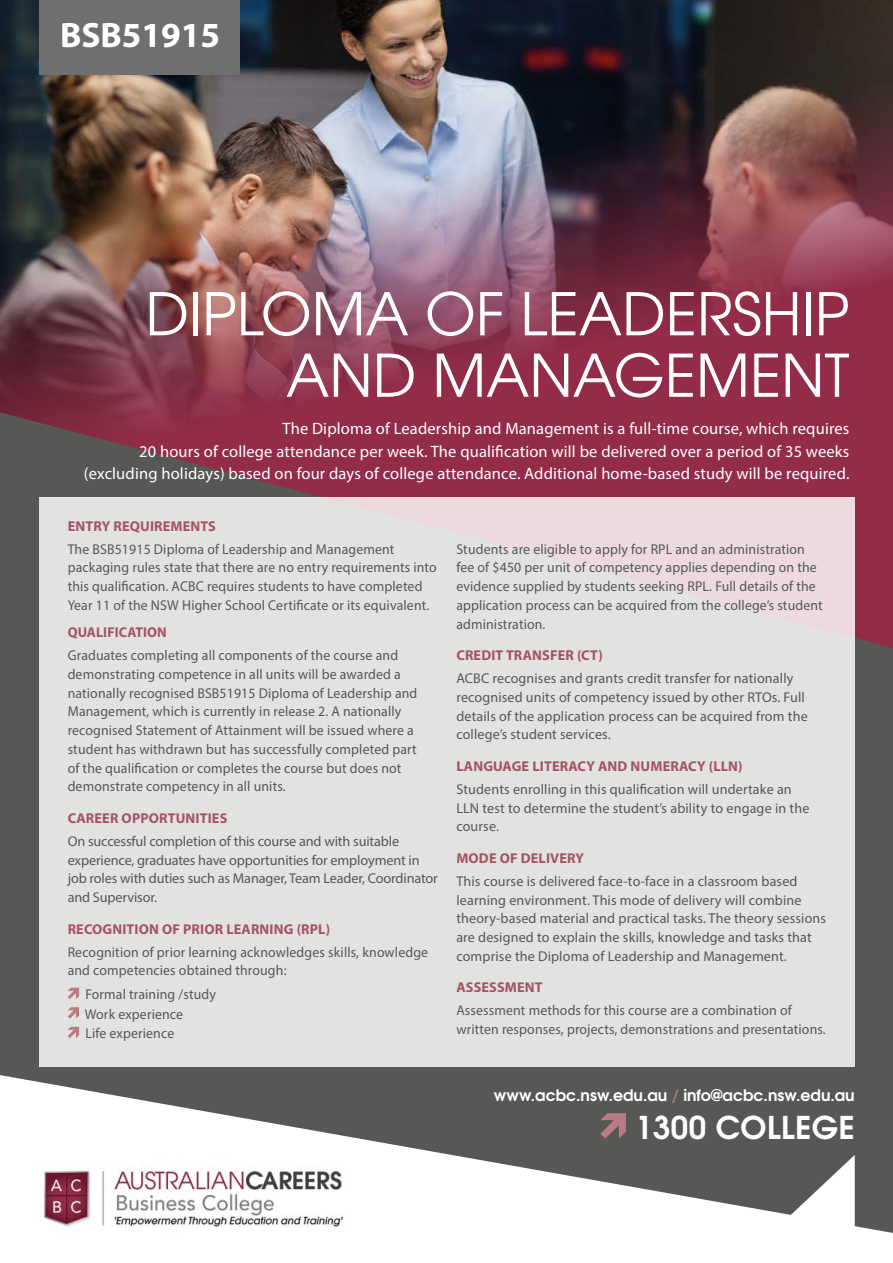
<style>
.page{position:relative;width:893px;height:1263px;background:#fff}
.page>*{position:absolute;margin:0;border:0;box-sizing:border-box;transform-origin:0 0}
.t1{font:58.5px/61.5px "Te X Gyre Adventor";color:#fff;text-align:right}
.t2{font:700 35.4px "Myriad Pro";color:#fff}
.t3{font:700 31.35px "Te X Gyre Adventor";letter-spacing:.01em;color:#fff}
.t4{font:16.5px/22.5px "Myriad Pro";letter-spacing:.01em;color:#fff;text-align:right}
.t5{font:700 15.75px "Te X Gyre Adventor";color:#fff}
.t6{font:14.25px/18.8px "Myriad Pro";letter-spacing:.01em;color:#575756}
.t7{font:14.25px/18.8px "Myriad Pro";letter-spacing:-.01em;color:#575756}
.t8{font:700 14.25px "Myriad Pro";letter-spacing:.01em;color:#a55363}
.s1{color:#ba7b85}
</style>
<div class="page">
<div style="left:0;top:648px;width:893px;height:427px;background:#575756"></div>
<img style="left:0;top:0;width:893px;height:561px">
<svg style="left:0;top:1075px;width:893px;height:158px;fill:#575756"></svg>
<div style="left:40px;top:497px;width:815px;height:570px;background:#e2e2e1"></div>
<svg style="left:600px;top:1113px;width:26px;height:26px"></svg>
<img style="left:21px;top:1149px;width:345px;height:84px">
<div style="left:40px;top:0;width:200px;height:74px;background:#706f6f"></div>
<svg style="left:789px;top:1155px;width:66px;height:73px"></svg>
<svg style="left:68px;top:988px;width:11px;height:11px"></svg>
<svg style="left:68px;top:1007px;width:11px;height:12px"></svg>
<svg style="left:68px;top:1027px;width:11px;height:11px"></svg>
<h2 class="t2" style="left:60px;top:12px;width:161px">BSB51915</h2>
<h1 class="t1" style="left:145px;top:279px;width:705px">DIPLOMA OF LEADERSHIP<br>AND MANAGEMENT</h1>
<p class="t4" style="left:84px;top:417px;width:767px">The Diploma of Leadership and Management is a full-time course, which requires<br>20 hours of college attendance per week. The qualification will be delivered over a period of 35 weeks (excluding holidays) based on four days of college attendance. Additional home-based study will be required.</p>
<p class="t8" style="left:68px;top:516px;width:150px">ENTRY REQUIREMENTS</p>
<p class="t6" style="left:68px;top:539px;width:371px">The BSB51915 Diploma of Leadership and Management packaging rules state that there are no entry requirements into this qualification. ACBC requires students to have completed Year 11 of the NSW Higher School Certificate or its equivalent.</p>
<p class="t8" style="left:68px;top:623px;width:101px">QUALIFICATION</p>
<p class="t6" style="left:68px;top:646px;width:351px">Graduates completing all components of the course and demonstrating competence in all units will be awarded a nationally recognised BSB51915 Diploma of Leadership and Management, which is currently in release 2. A nationally recognised Statement of Attainment will be issued where a student has withdrawn but has successfully completed part of the qualification or completes the course but does not demonstrate competency in all units.</p>
<p class="t8" style="left:68px;top:809px;width:161px">CAREER OPPORTUNITIES</p>
<p class="t7" style="left:68px;top:831px;width:372px">On successful completion of this course and with suitable experience, graduates have opportunities for employment in job roles with duties such as Manager, Team Leader, Coordinator and Supervisor.</p>
<p class="t8" style="left:68px;top:919px;width:264px">RECOGNITION OF PRIOR LEARNING (RPL)</p>
<p class="t6" style="left:68px;top:942px;width:362px">Recognition of prior learning acknowledges skills, knowledge and competencies obtained through:</p>
<p class="t6" style="left:85px;top:984px;width:133px;line-height:19.5px">Formal training /study<br>Work experience<br>Life experience</p>
<p class="t6" style="left:456px;top:539px;width:368px">Students are eligible to apply for RPL and an administration fee of $450 per unit of competency applies depending on the evidence supplied by students seeking RPL. Full details of the application process can be acquired from the college’s student administration.</p>
<p class="t8" style="left:456px;top:646px;width:148px">CREDIT TRANSFER (CT)</p>
<p class="t6" style="left:456px;top:669px;width:353px">ACBC recognises and grants credit transfer for nationally recognised units of competency issued by other RTOs. Full details of the application process can be acquired from the college’s student services.</p>
<p class="t8" style="left:456px;top:757px;width:288px">LANGUAGE LITERACY AND NUMERACY (LLN)</p>
<p class="t6" style="left:456px;top:779px;width:354px">Students enrolling in this qualification will undertake an<br>LLN test to determine the student’s ability to engage in the course.</p>
<p class="t8" style="left:456px;top:849px;width:129px">MODE OF DELIVERY</p>
<p class="t6" style="left:456px;top:871px;width:371px">This course is delivered face-to-face in a classroom based learning environment. This mode of delivery will combine theory-based material and practical tasks. The theory sessions are designed to explain the skills, knowledge and tasks that comprise the Diploma of Leadership and Management.</p>
<p class="t8" style="left:456px;top:978px;width:88px">ASSESSMENT</p>
<p class="t6" style="left:456px;top:1001px;width:371px">Assessment methods for this course are a combination of written responses, projects, demonstrations and presentations.</p>
<p class="t5" style="left:494px;top:1081px;width:362px">www.acbc.nsw.edu.au <span class="s1">/</span> info@acbc.nsw.edu.au</p>
<h3 class="t3" style="left:635px;top:1100px;width:221px">1300 COLLEGE</h3>
</div>
